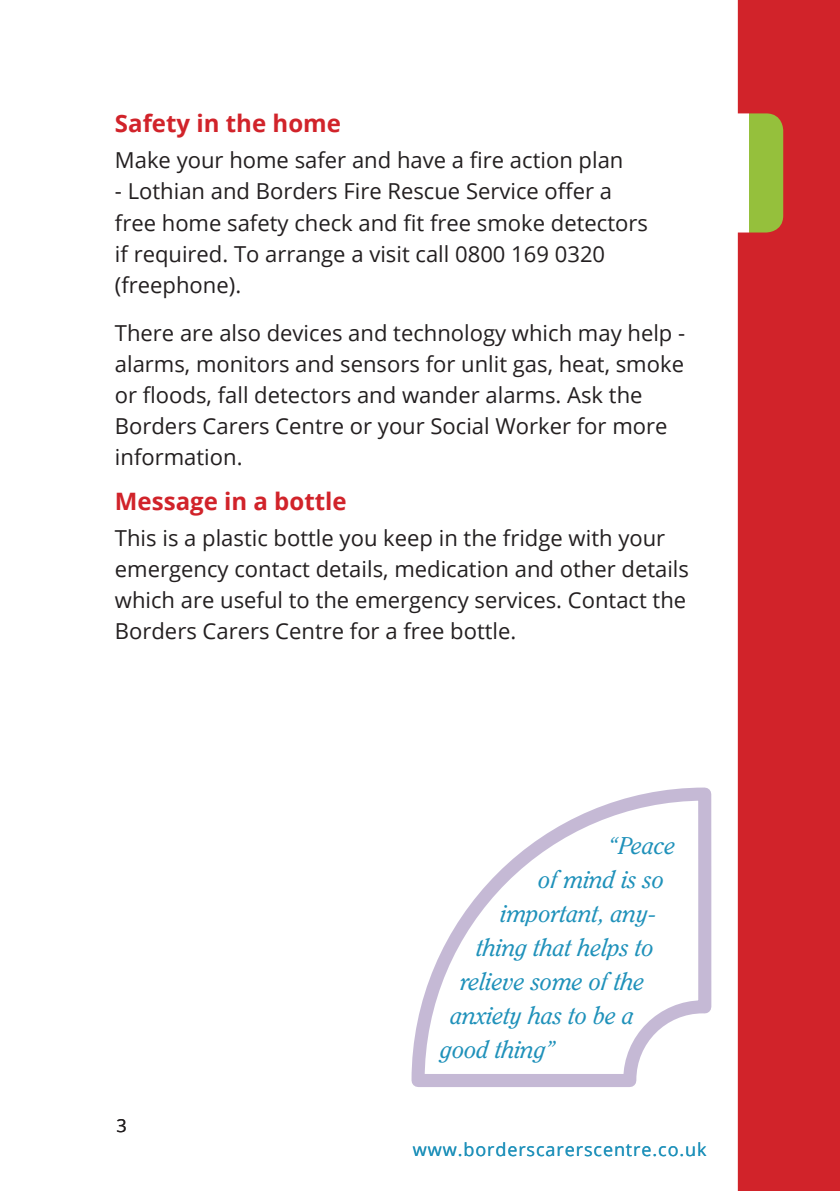
<style>
.page{position:relative;width:840px;height:1191px;background:#fff}
.page>*{position:absolute;margin:0;border:0;box-sizing:border-box;transform-origin:0 0}
.t1{font:italic 24px "Clearface IT Cby BT";color:#1f91ba}
.t2{font:700 24px "Open Sans";color:#d1232a}
.t3{font:22px/31px "Open Sans";color:#231f20}
.t4{font:18px "Open Sans";letter-spacing:.05em;color:#1f91ba}
.t5{font:18px "Open Sans";color:#231f20}
</style>
<div class="page">
<svg style="left:737px;top:0;width:102px;height:1191px;background:#d13436"></svg>
<svg style="left:411px;top:787px;width:301px;height:300px"></svg>
<p class="t2" style="left:115px;top:106px;width:227px">Safety in the home</p>
<p class="t3" style="left:115px;top:144px;width:509px">Make your home safer and have a fire action plan</p>
<p class="t3" style="left:115px;top:175px;width:534px">- Lothian and Borders Fire Rescue Service offer a free home safety check and fit free smoke detectors if required. To arrange a visit call 0800 169 0320 (freephone).</p>
<p class="t3" style="left:115px;top:316px;width:571px">There are also devices and technology which may help - alarms, monitors and sensors for unlit gas, heat, smoke or floods, fall detectors and wander alarms. Ask the Borders Carers Centre or your Social Worker for more information.</p>
<p class="t2" style="left:115px;top:484px;width:233px">Message in a bottle</p>
<p class="t3" style="left:115px;top:522px;width:575px">This is a plastic bottle you keep in the fridge with your emergency contact details, medication and other details which are useful to the emergency services. Contact the Borders Carers Centre for a free bottle.</p>
<p class="t5" style="left:116px;top:1113px;width:12px">3</p>
<p class="t1" style="left:608px;top:831px;width:68px">“Peace</p>
<p class="t1" style="left:538px;top:865px;width:127px">of mind is so</p>
<p class="t1" style="left:500px;top:899px;width:157px">important, any-</p>
<p class="t1" style="left:476px;top:933px;width:179px">thing that helps to</p>
<p class="t1" style="left:460px;top:967px;width:185px">relieve some of the</p>
<p class="t1" style="left:450px;top:1001px;width:185px">anxiety has to be a</p>
<p class="t1" style="left:440px;top:1035px;width:117px">good thing”</p>
<p class="t4" style="left:413px;top:1137px;width:295px">www.borderscarerscentre.co.uk</p>
</div>
